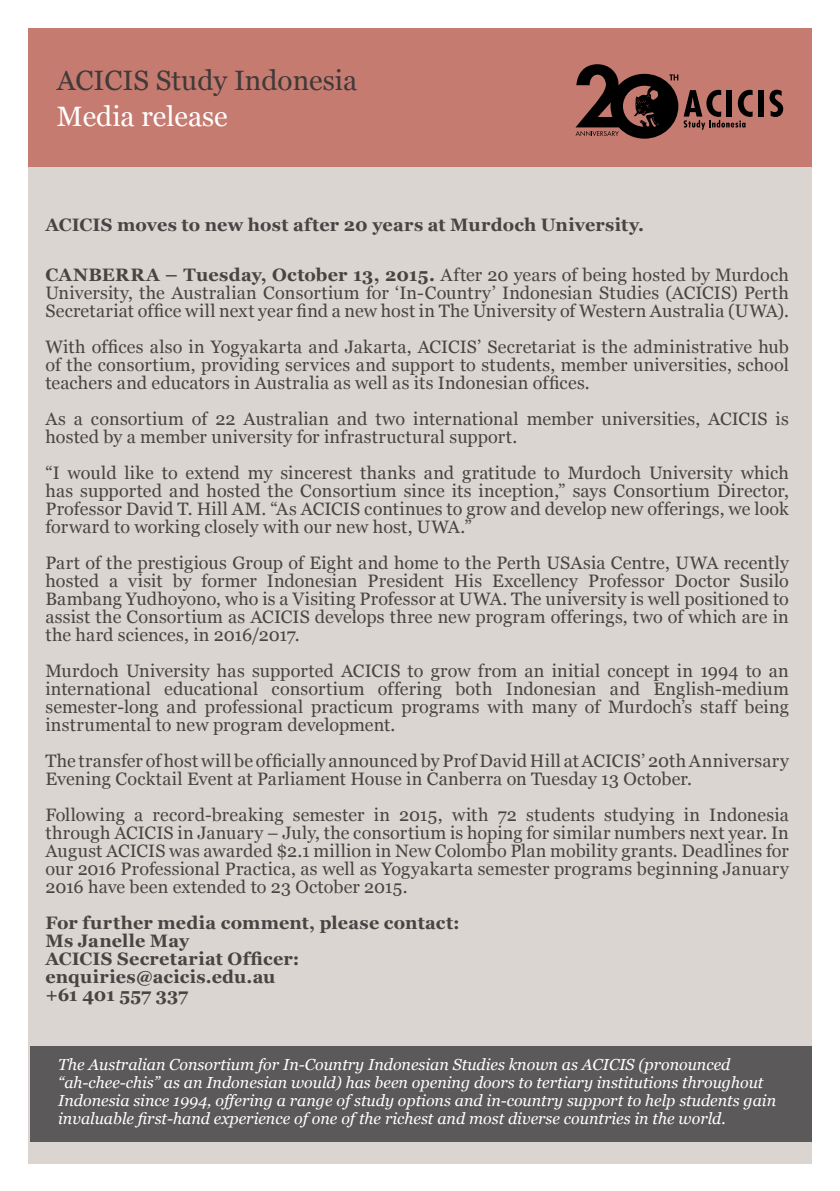
<style>
.page{position:relative;width:840px;height:1191px;background:#fff}
.page>*{position:absolute;margin:0;border:0;box-sizing:border-box;transform-origin:0 0}
.t1{font:28px "Georgia";color:#403a39}
.t2{font:28px "Georgia";color:#fff}
.t3{font:18px/18px "Georgia";letter-spacing:.01em;color:#494343;text-align:justify}
.t4{font:700 18px/18px "Georgia";letter-spacing:.01em;color:#494343}
.t5{font:italic 16px/18px "Georgia";color:#fff}
.s1{font-weight:700}
</style>
<div class="page">
<div style="left:28px;top:30px;width:783px;height:1134px;background:#dbd5d2"></div>
<div style="left:30px;top:1046px;width:781px;height:95px;background:#5b5959"></div>
<div style="left:28px;top:28px;width:783px;height:139px;background:#c67b71"></div>
<div style="left:757px;top:90px;width:6px;height:27px;background:#000"></div>
<svg style="left:769px;top:90px;width:13px;height:27px"></svg>
<svg style="left:575px;top:64px;width:177px;height:75px"></svg>
<h1 class="t1" style="left:57px;top:64px;width:302px">ACICIS Study Indonesia</h1>
<h1 class="t2" style="left:57px;top:100px;width:172px">Media release</h1>
<p class="t4" style="left:45px;top:215px;width:599px">ACICIS moves to new host after 20 years at Murdoch University.</p>
<p class="t3" style="left:45px;top:266px;width:744px"><span class="s1">CANBERRA – Tuesday, October 13, 2015.</span> After 20 years of being hosted by Murdoch University, the Australian Consortium for ‘In-Country’ Indonesian Studies (ACICIS) Perth Secretariat office will next year find a new host in The University of Western Australia (UWA).</p>
<p class="t3" style="left:45px;top:338px;width:744px">With offices also in Yogyakarta and Jakarta, ACICIS’ Secretariat is the administrative hub of the consortium, providing services and support to students, member universities, school teachers and educators in Australia as well as its Indonesian offices.</p>
<p class="t3" style="left:45px;top:410px;width:744px">As a consortium of 22 Australian and two international member universities, ACICIS is hosted by a member university for infrastructural support.</p>
<p class="t3" style="left:45px;top:464px;width:744px">“I would like to extend my sincerest thanks and gratitude to Murdoch University which has supported and hosted the Consortium since its inception,” says Consortium Director, Professor David T. Hill AM. “As ACICIS continues to grow and develop new offerings, we look forward to working closely with our new host, UWA.”</p>
<p class="t3" style="left:45px;top:554px;width:744px">Part of the prestigious Group of Eight and home to the Perth USAsia Centre, UWA recently hosted a visit by former Indonesian President His Excellency Professor Doctor Susilo Bambang Yudhoyono, who is a Visiting Professor at UWA. The university is well positioned to assist the Consortium as ACICIS develops three new program offerings, two of which are in the hard sciences, in 2016/2017.</p>
<p class="t3" style="left:45px;top:662px;width:744px">Murdoch University has supported ACICIS to grow from an initial concept in 1994 to an international educational consortium offering both Indonesian and English-medium semester-long and professional practicum programs with many of Murdoch’s staff being instrumental to new program development.</p>
<p class="t3" style="left:45px;top:752px;width:744px">The transfer of host will be officially announced by Prof David Hill at ACICIS’ 20th Anniversary<br>Evening Cocktail Event at Parliament House in Canberra on Tuesday 13 October.</p>
<p class="t3" style="left:45px;top:806px;width:744px">Following a record-breaking semester in 2015, with 72 students studying in Indonesia through ACICIS in January – July, the consortium is hoping for similar numbers next year. In August ACICIS was awarded $2.1 million in New Colombo Plan mobility grants. Deadlines for our 2016 Professional Practica, as well as Yogyakarta semester programs beginning January 2016 have been extended to 23 October 2015.</p>
<p class="t4" style="left:45px;top:913px;width:416px">For further media comment, please contact:<br>Ms Janelle May<br>ACICIS Secretariat Officer: enquiries@acicis.edu.au<br>+61 401 557 337</p>
<p class="t5" style="left:58px;top:1055px;width:719px">The Australian Consortium for In-Country Indonesian Studies known as ACICIS (pronounced “ah-chee-chis” as an Indonesian would) has been opening doors to tertiary institutions throughout Indonesia since 1994, offering a range of study options and in-country support to help students gain invaluable first-hand experience of one of the richest and most diverse countries in the world.</p>
</div>
